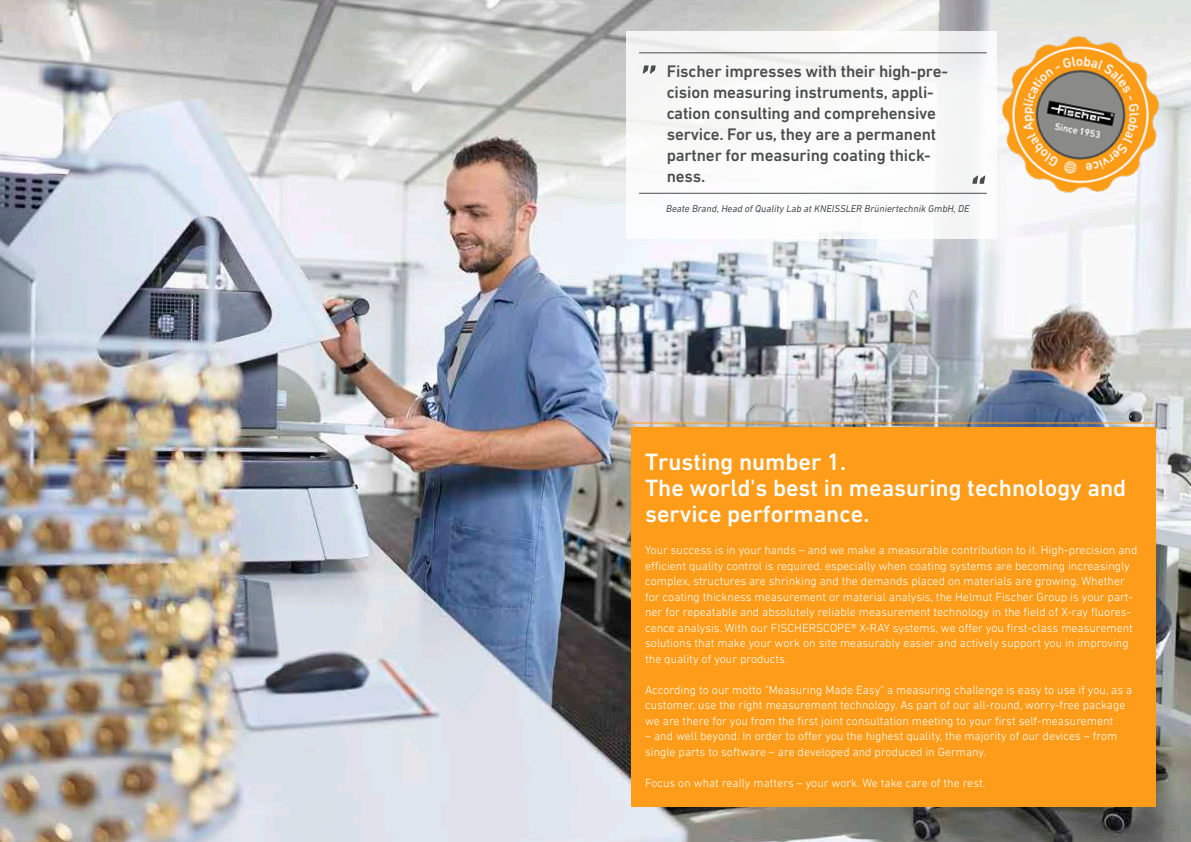
<style>
.page{position:relative;width:1191px;height:842px;background:#fff}
.page>*{position:absolute;margin:0;border:0;box-sizing:border-box;transform-origin:0 0}
.t1{font:500 24px/26px "DIN Next LT Pro";color:#fff}
.t2{font:500 17px/21px "DIN Next LT Pro";letter-spacing:-.01em;color:#4b4c4d}
.t3{font:300 12px/15.5px "DIN Next LT Pro";color:#fff}
.t4{font:italic 10px "DIN Next LT Pro";color:#4b4c4d}
</style>
<div class="page">
<img style="left:0;top:0;width:1191px;height:842px">
<svg style="left:711px;top:212px;width:327px;height:112px"></svg>
<div style="left:626px;top:32px;width:370px;height:207px;background:#fff"></div>
<div style="left:631px;top:427px;width:524px;height:379px;background:#ff9d1b"></div>
<hr style="left:631px;top:423px;width:524px;height:1px;background:#ff9d1b">
<img style="left:984px;top:22px;width:193px;height:190px">
<svg style="left:639px;top:53px;width:19px;height:1px"></svg>
<hr style="left:658px;top:53px;width:309px;height:1px;background:#4b4c4d">
<svg style="left:967px;top:53px;width:19px;height:1px"></svg>
<svg style="left:639px;top:193px;width:19px;height:1px"></svg>
<hr style="left:658px;top:193px;width:309px;height:1px;background:#4b4c4d">
<svg style="left:967px;top:193px;width:19px;height:1px"></svg>
<svg style="left:642px;top:65px;width:13px;height:9px"></svg>
<svg style="left:972px;top:176px;width:13px;height:8px"></svg>
<h2 class="t2" style="left:666px;top:61px;width:283px">Fischer impresses with their high-pre&shy;cision measuring instruments, appli&shy;cation consulting and comprehensive service. For us, they are a permanent partner for measuring coating thick&shy;ness.</h2>
<p class="t4" style="left:666px;top:202px;width:305px">Beate Brand, Head of Quality Lab at KNEISSLER Brüniertechnik GmbH, DE</p>
<h1 class="t1" style="left:645px;top:448px;width:483px">Trusting number 1.<br>The world's best in measuring technology and service performance.</h1>
<p class="t3" style="left:645px;top:542px;width:494px">Your success is in your hands – and we make a measurable contribution to it. High-precision and efficient quality control is required, especially when coating systems are becoming increasingly complex, structures are shrinking and the demands placed on materials are growing. Whether for coating thickness measurement or material analysis, the Helmut Fischer Group is your part&shy;ner for repeatable and absolutely reliable measurement technology in the field of X-ray fluores&shy;cence analysis. With our FISCHERSCOPE® X-RAY systems, we offer you first-class measurement solutions that make your work on site measurably easier and actively support you in improving the quality of your products.</p>
<p class="t3" style="left:645px;top:682px;width:489px">According to our motto "Measuring Made Easy" a measuring challenge is easy to use if you, as a customer, use the right measurement technology. As part of our all-round, worry-free package we are there for you from the first joint consultation meeting to your first self-measurement</p>
<p class="t3" style="left:645px;top:728px;width:474px">– and well beyond. In order to offer you the highest quality, the majority of our devices – from single parts to software – are developed and produced in Germany.</p>
<p class="t3" style="left:645px;top:775px;width:342px">Focus on what really matters – your work. We take care of the rest.</p>
</div>
